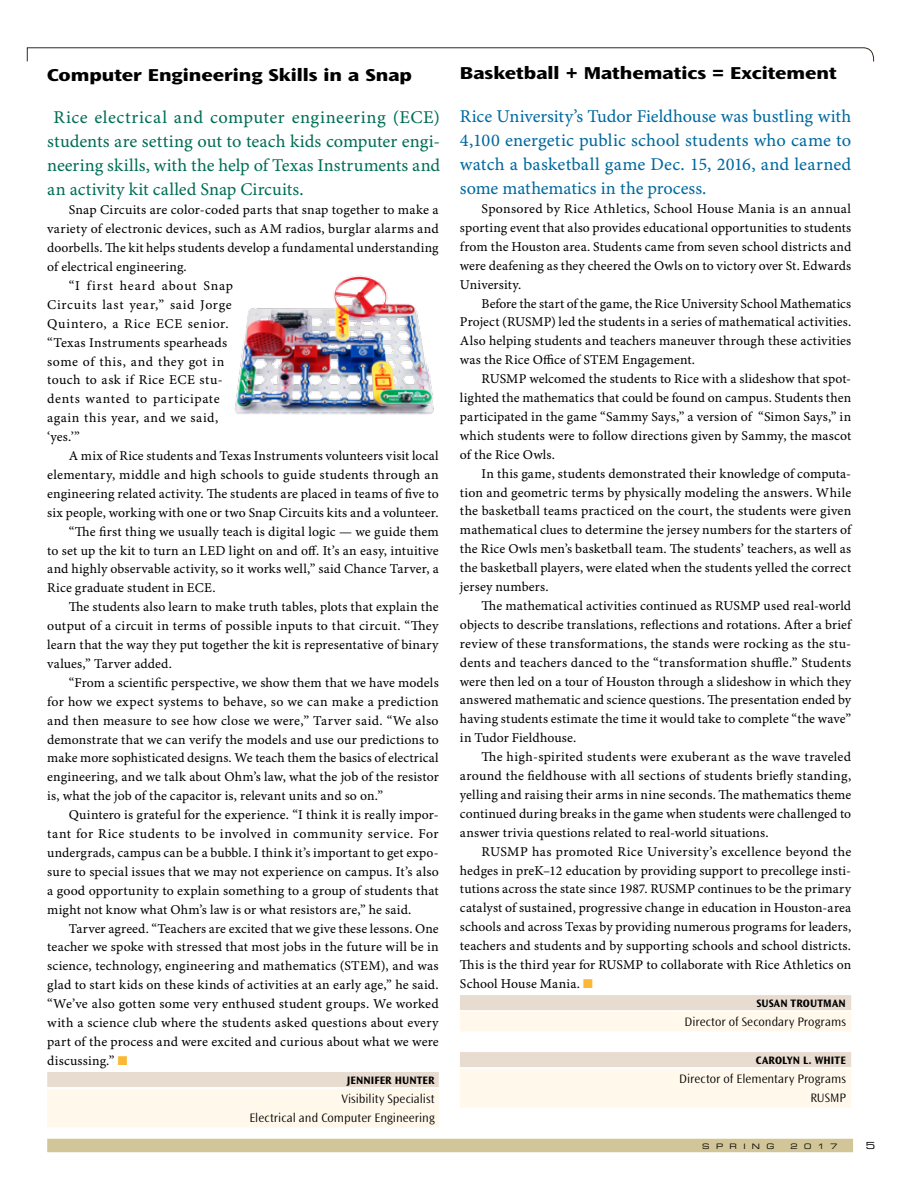
<style>
.page{position:relative;width:918px;height:1188px;background:#fff}
.page>*{position:absolute;margin:0;border:0;box-sizing:border-box;transform-origin:0 0}
.t1{font:18px/24px "Minion Pro Capt";letter-spacing:.005em;color:#006e55;text-align:justify}
.t2{font:18px/24px "Minion Pro Capt";color:#00699e;text-align:justify}
.t3{font:800 expanded 18px "Ocean Sans Std";color:#000}
.t4{font:13.5px/18.9px "Minion Pro Capt";letter-spacing:.015em;color:#000;text-align:justify}
.t5{font:13.5px "Minion Pro Capt";letter-spacing:.035em;color:#000}
.t6{font:13.5px "Minion Pro Capt";letter-spacing:.045em;color:#000}
.t7{font:13.5px "Minion Pro Capt";letter-spacing:.04em;color:#000}
.t8{font:13.5px "Minion Pro Capt";letter-spacing:.05em;color:#000}
.t9{font:13.5px "Minion Pro Capt";letter-spacing:.06em;color:#000}
.t10{font:300 12.75px/19px "Ocean Sans Std";color:#000;text-align:right}
.t11{font:700 11.25px "Ocean Sans Std";letter-spacing:.01em;color:#000}
.t12{font:9.75px "Eurostile LT Std Ex 2";color:#000}
.t13{font:7.5px "Eurostile LT Std Ex 2";letter-spacing:.85em;color:#000}
.s1{color:#fcb833}
</style>
<div class="page">
<img style="left:234px;top:275px;width:200px;height:140px">
<svg style="left:27px;top:47px;width:848px;height:15px"></svg>
<div style="left:47px;top:1139px;width:806px;height:13px;background:#d2c598"></div>
<div style="left:47px;top:1072px;width:392px;height:15px;background:#e8dbd0"></div>
<div style="left:47px;top:1089px;width:392px;height:19px;background:#fff8eb"></div>
<div style="left:47px;top:1108px;width:392px;height:19px;background:#fff8eb"></div>
<div style="left:460px;top:995px;width:391px;height:15px;background:#e8dbd0"></div>
<div style="left:460px;top:1012px;width:391px;height:19px;background:#fff8eb"></div>
<div style="left:460px;top:1052px;width:391px;height:15px;background:#e8dbd0"></div>
<div style="left:460px;top:1069px;width:391px;height:19px;background:#fff8eb"></div>
<div style="left:460px;top:1088px;width:391px;height:20px;background:#fff8eb"></div>
<h1 class="t3" style="left:47px;top:64px;width:366px">Computer Engineering Skills in a Snap</h1>
<h1 class="t1" style="left:47px;top:107px;width:394px;text-indent:6px">Rice electrical and computer engineering (ECE) students are setting out to teach kids computer engi&shy;neering skills, with the help of Texas Instruments and an activity kit called Snap Circuits.</h1>
<p class="t4" style="left:69px;top:201px;width:371px">Snap Circuits are color-coded parts that snap together to make a</p>
<p class="t4" style="left:47px;top:220px;width:393px">variety of electronic devices, such as AM radios, burglar alarms and</p>
<p class="t4" style="left:47px;top:239px;width:393px">doorbells. The kit helps students develop a fundamental understanding</p>
<p class="t4" style="left:47px;top:258px;width:141px">of electrical engineering.</p>
<p class="t9" style="left:69px;top:278px;width:166px">“I first heard about Snap</p>
<p class="t8" style="left:47px;top:296px;width:186px">Circuits last year,” said Jorge</p>
<p class="t6" style="left:47px;top:315px;width:183px">Quintero, a Rice ECE senior.</p>
<p class="t4" style="left:47px;top:334px;width:181px">“Texas Instruments spearheads</p>
<p class="t7" style="left:47px;top:353px;width:179px">some of this, and they got in</p>
<p class="t5" style="left:47px;top:372px;width:177px">touch to ask if Rice ECE stu-</p>
<p class="t6" style="left:47px;top:391px;width:174px">dents wanted to participate</p>
<p class="t7" style="left:47px;top:410px;width:173px">again this year, and we said,</p>
<p class="t4" style="left:47px;top:428px;width:34px">‘yes.’”</p>
<p class="t4" style="left:69px;top:447px;width:371px">A mix of Rice students and Texas Instruments volunteers visit local</p>
<p class="t4" style="left:47px;top:466px;width:393px">elementary, middle and high schools to guide students through an</p>
<p class="t4" style="left:47px;top:485px;width:393px">engineering related activity. The students are placed in teams of five to</p>
<p class="t4" style="left:47px;top:504px;width:393px">six people, working with one or two Snap Circuits kits and a volunteer.</p>
<p class="t4" style="left:69px;top:523px;width:371px">“The first thing we usually teach is digital logic — we guide them</p>
<p class="t4" style="left:47px;top:541px;width:393px">to set up the kit to turn an LED light on and off. It’s an easy, intuitive</p>
<p class="t4" style="left:47px;top:560px;width:393px">and highly observable activity, so it works well,” said Chance Tarver, a</p>
<p class="t4" style="left:47px;top:579px;width:170px">Rice graduate student in ECE.</p>
<p class="t4" style="left:69px;top:598px;width:371px">The students also learn to make truth tables, plots that explain the</p>
<p class="t4" style="left:47px;top:617px;width:393px">output of a circuit in terms of possible inputs to that circuit. “They</p>
<p class="t4" style="left:47px;top:636px;width:393px">learn that the way they put together the kit is representative of binary</p>
<p class="t4" style="left:47px;top:655px;width:126px">values,” Tarver added.</p>
<p class="t4" style="left:69px;top:674px;width:371px">“From a scientific perspective, we show them that we have models</p>
<p class="t4" style="left:47px;top:693px;width:393px">for how we expect systems to behave, so we can make a prediction</p>
<p class="t4" style="left:47px;top:712px;width:393px">and then measure to see how close we were,” Tarver said. “We also</p>
<p class="t4" style="left:47px;top:730px;width:393px">demonstrate that we can verify the models and use our predictions to</p>
<p class="t4" style="left:47px;top:749px;width:393px">make more sophisticated designs. We teach them the basics of electrical</p>
<p class="t4" style="left:47px;top:768px;width:393px">engineering, and we talk about Ohm’s law, what the job of the resistor</p>
<p class="t4" style="left:47px;top:787px;width:337px">is, what the job of the capacitor is, relevant units and so on.”</p>
<p class="t4" style="left:69px;top:806px;width:371px">Quintero is grateful for the experience. “I think it is really impor-</p>
<p class="t5" style="left:47px;top:826px;width:393px">tant for Rice students to be involved in community service. For</p>
<p class="t4" style="left:47px;top:844px;width:393px">undergrads, campus can be a bubble. I think it’s important to get expo-</p>
<p class="t4" style="left:47px;top:863px;width:393px">sure to special issues that we may not experience on campus. It’s also</p>
<p class="t4" style="left:47px;top:882px;width:393px">a good opportunity to explain something to a group of students that</p>
<p class="t4" style="left:47px;top:901px;width:366px">might not know what Ohm’s law is or what resistors are,” he said.</p>
<p class="t4" style="left:69px;top:919px;width:371px">Tarver agreed. “Teachers are excited that we give these lessons. One</p>
<p class="t4" style="left:47px;top:938px;width:393px">teacher we spoke with stressed that most jobs in the future will be in</p>
<p class="t4" style="left:47px;top:957px;width:393px">science, technology, engineering and mathematics (STEM), and was</p>
<p class="t4" style="left:47px;top:976px;width:393px">glad to start kids on these kinds of activities at an early age,” he said.</p>
<p class="t4" style="left:47px;top:995px;width:393px">“We’ve also gotten some very enthused student groups. We worked</p>
<p class="t4" style="left:47px;top:1014px;width:393px">with a science club where the students asked questions about every</p>
<p class="t4" style="left:47px;top:1033px;width:393px">part of the process and were excited and curious about what we were</p>
<p class="t4" style="left:47px;top:1052px;width:82px">discussing.” <span class="s1">■</span></p>
<p class="t11" style="left:347px;top:1074px;width:89px">JENNIFER HUNTER</p>
<p class="t10" style="left:249px;top:1089px;width:187px">Visibility Specialist<br>Electrical and Computer Engineering</p>
<h1 class="t3" style="left:460px;top:63px;width:378px">Basketball + Mathematics = Excitement</h1>
<h1 class="t2" style="left:460px;top:105px;width:393px">Rice University’s Tudor Fieldhouse was bustling with 4,100 energetic public school students who came to watch a basketball game Dec. 15, 2016, and learned some mathematics in the process.</h1>
<p class="t4" style="left:460px;top:200px;width:393px;text-indent:22px">Sponsored by Rice Athletics, School House Mania is an annual sporting event that also provides educational opportunities to students from the Houston area. Students came from seven school districts and were deafening as they cheered the Owls on to victory over St. Edwards University.</p>
<p class="t4" style="left:460px;top:294px;width:393px;text-indent:22px">Before the start of the game, the Rice University School Mathematics Project (RUSMP) led the students in a series of mathematical activities.<br>Also helping students and teachers maneuver through these activities was the Rice Office of STEM Engagement.</p>
<p class="t4" style="left:460px;top:370px;width:393px;text-indent:22px">RUSMP welcomed the students to Rice with a slideshow that spot&shy;lighted the mathematics that could be found on campus. Students then participated in the game “Sammy Says,” a version of “Simon Says,” in which students were to follow directions given by Sammy, the mascot of the Rice Owls.</p>
<p class="t4" style="left:460px;top:464px;width:393px;text-indent:22px">In this game, students demonstrated their knowledge of computa&shy;tion and geometric terms by physically modeling the answers. While the basketball teams practiced on the court, the students were given mathematical clues to determine the jersey numbers for the starters of the Rice Owls men’s basketball team. The students’ teachers, as well as the basketball players, were elated when the students yelled the correct jersey numbers.</p>
<p class="t4" style="left:460px;top:597px;width:393px;text-indent:22px">The mathematical activities continued as RUSMP used real-world objects to describe translations, reflections and rotations. After a brief review of these transformations, the stands were rocking as the stu&shy;dents and teachers danced to the “transformation shuffle.” Students were then led on a tour of Houston through a slideshow in which they answered mathematic and science questions. The presentation ended by having students estimate the time it would take to complete “the wave” in Tudor Fieldhouse.</p>
<p class="t4" style="left:460px;top:748px;width:393px;text-indent:22px">The high-spirited students were exuberant as the wave traveled around the fieldhouse with all sections of students briefly standing, yelling and raising their arms in nine seconds. The mathematics theme continued during breaks in the game when students were challenged to answer trivia questions related to real-world situations.</p>
<p class="t4" style="left:460px;top:842px;width:393px;text-indent:22px">RUSMP has promoted Rice University’s excellence beyond the hedges in preK–12 education by providing support to precollege insti&shy;tutions across the state since 1987. RUSMP continues to be the primary catalyst of sustained, progressive change in education in Houston-area schools and across Texas by providing numerous programs for leaders, teachers and students and by supporting schools and school districts.<br>This is the third year for RUSMP to collaborate with Rice Athletics on School House Mania. <span class="s1">■</span></p>
<p class="t11" style="left:756px;top:997px;width:91px">SUSAN TROUTMAN</p>
<p class="t10" style="left:685px;top:1012px;width:163px">Director of Secondary Programs</p>
<p class="t11" style="left:756px;top:1054px;width:91px">CAROLYN L. WHITE</p>
<p class="t10" style="left:679px;top:1069px;width:168px">Director of Elementary Programs<br>RUSMP</p>
<p class="t13" style="left:702px;top:1141px;width:74px">SPRING</p>
<p class="t13" style="left:791px;top:1141px;width:49px">2017</p>
<p class="t12" style="left:866px;top:1139px;width:11px">5</p>
</div>
